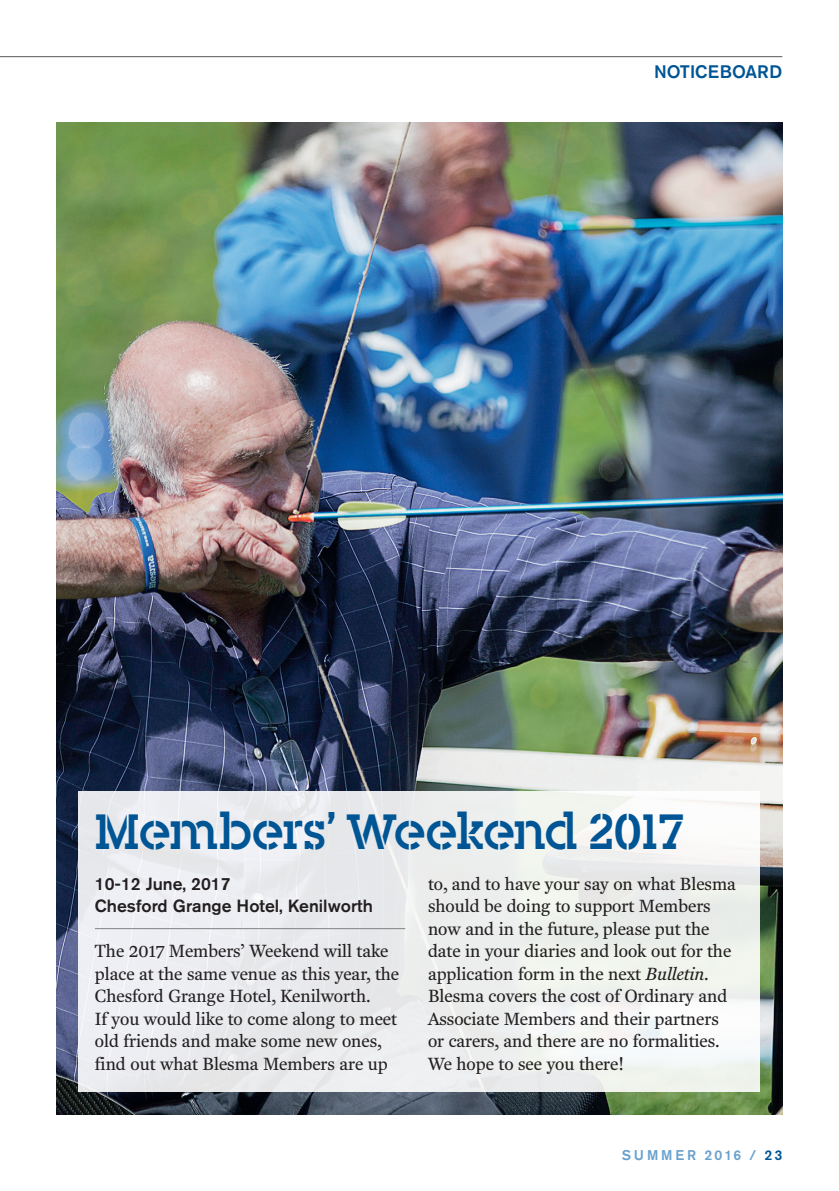
<style>
.page{position:relative;width:839px;height:1191px;background:#fff}
.page>*{position:absolute;margin:0;border:0;box-sizing:border-box;transform-origin:0 0}
.t1{font:48px "Blesma";color:#005595}
.t2{font:18px/22.4px "Fenway";color:#231f20}
.t3{font:500 18px "Akzidenz Grotesk BQ";color:#005595}
.t4{font:500 17.6px/22.6px "Akzidenz Grotesk BQ";color:#231f20}
.t5{font:500 14px "Akzidenz Grotesk Std";letter-spacing:.205em;color:#69a1cd}
.s1{font-style:italic}
.s2{color:#005595}
</style>
<div class="page">
<hr style="left:0;top:56px;width:782px;height:1px;background:#57585a">
<img style="left:57px;top:123px;width:725px;height:991px">
<div style="left:78px;top:791px;width:682px;height:301px;background:linear-gradient(to right,#e8e9ee,#f2f4f0)"></div>
<hr style="left:95px;top:928px;width:310px;height:1px;background:#808285">
<p class="t3" style="left:654px;top:61px;width:130px">NOTICEBOARD</p>
<p class="t1" style="left:95px;top:802px;width:591px">Members’ Weekend 2017</p>
<p class="t4" style="left:95px;top:871px;width:279px">10-12 June, 2017<br>Chesford Grange Hotel, Kenilworth</p>
<p class="t2" style="left:95px;top:939px;width:306px">The 2017 Members’ Weekend will take place at the same venue as this year, the Chesford Grange Hotel, Kenilworth.<br>If you would like to come along to meet old friends and make some new ones, find out what Blesma Members are up</p>
<p class="t2" style="left:428px;top:872px;width:309px">to, and to have your say on what Blesma should be doing to support Members now and in the future, please put the date in your diaries and look out for the application form in the next <span class="s1">Bulletin</span>.<br>Blesma covers the cost of Ordinary and Associate Members and their partners or carers, and there are no formalities.<br>We hope to see you there!</p>
<p class="t5" style="left:622px;top:1146px;width:162px">SUMMER 2016 / <span class="s2">23</span></p>
</div>
